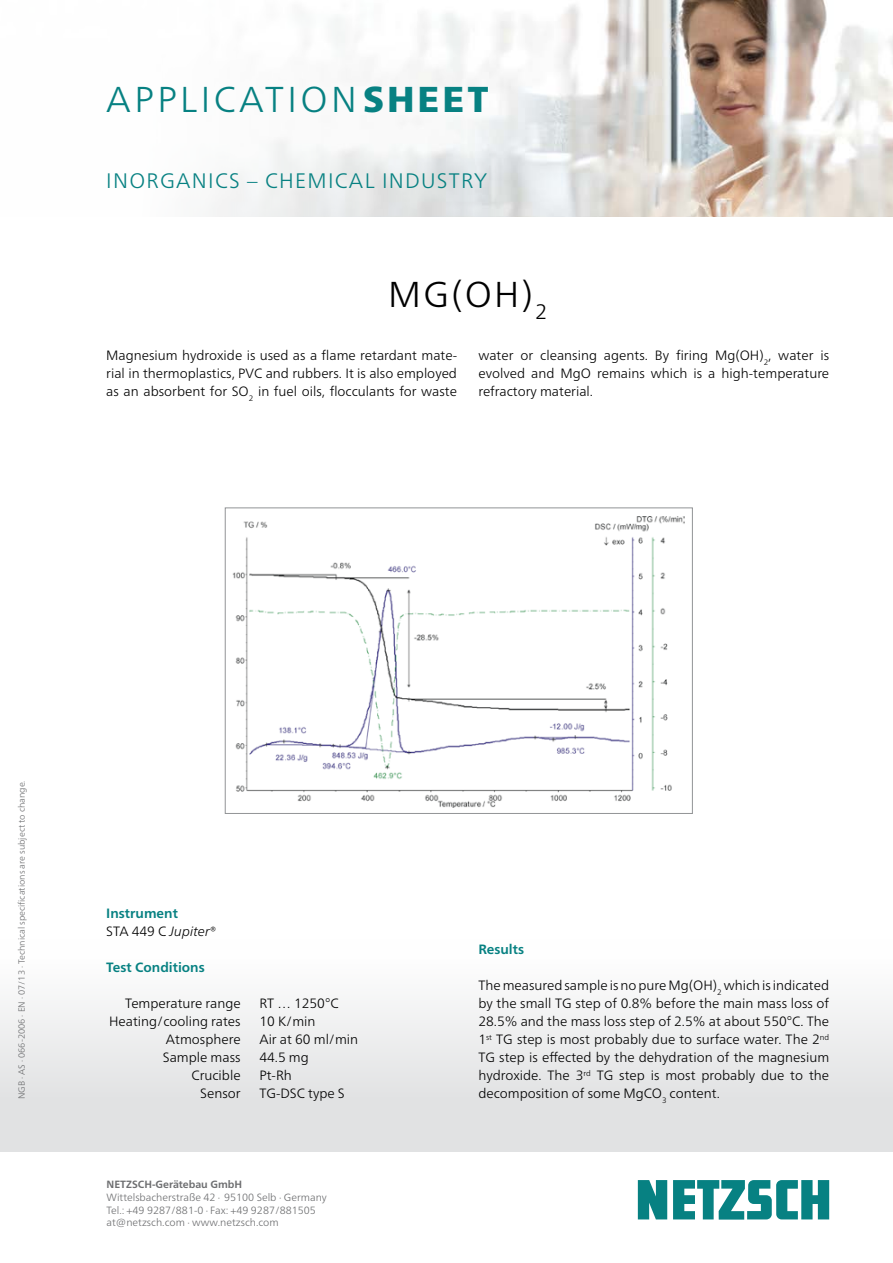
<style>
.page{position:relative;width:893px;height:1263px;background:#fff}
.page>*{position:absolute;margin:0;border:0;box-sizing:border-box;transform-origin:0 0}
.t1{font:300 36px "Frutiger Neue LTW1 G";letter-spacing:.095em;color:#078182}
.Sheet_Headline{font:300 36px "Frutiger Neue LTW1 G";color:#000}
.t2{font:300 21px "Frutiger Neue LTW1 G";letter-spacing:.06em;color:#078182}
.Sheet_Zwischenübersc{font:300 13.5px/18px "Frutiger Neue LTW1 G";color:#000;text-align:justify}
.Sheet_Zwischenübersc-2{font:700 13.5px "Frutiger Neue LTW1 G";color:#078182}
.t3{font:300 10.5px/12.8px "Frutiger Neue LTW1 G";color:#6d6e70}
.t4{font:700 10.5px "Frutiger Neue LTW1 G";color:#6d6e70}
.Sheet_Bildunterschri{font:300 9px "Frutiger Neue LTW1 G";color:#6d6e70}
.s1{font-weight:900}
.s2{font-style:italic}
</style>
<div class="page">
<img style="left:210px;top:0;width:683px;height:216px">
<svg style="left:638px;top:1180px;width:191px;height:39px"></svg>
<img style="left:232px;top:516px;width:452px;height:291px">
<div style="left:225px;top:508px;width:468px;height:306px;border:1px solid #929496"></div>
<h1 class="t1" style="left:106px;top:78px;width:384px">APPLICATION<span class="s1">SHEET</span></h1>
<p class="t2" style="left:106px;top:168px;width:382px">INORGANICS – CHEMICAL INDUSTRY</p>
<p class="Sheet_Headline" style="left:388px;top:272px;width:161px">MG(OH)<sub>2</sub></p>
<p class="Sheet_Zwischenübersc" style="left:106px;top:346px;width:352px">Magnesium hydroxide is used as a flame retardant mate&shy;rial in thermoplastics, PVC and rubbers. It is also employed as an absorbent for SO<sub>2</sub> in fuel oils, flocculants for waste</p>
<p class="Sheet_Zwischenübersc" style="left:478px;top:346px;width:352px">water or cleansing agents. By firing Mg(OH)<sub>2</sub>, water is evolved and MgO remains which is a high-temperature refractory material.</p>
<p class="Sheet_Bildunterschri" style="left:16px;top:1099px;width:320px;rotate:-90deg">NGB ∙ AS ∙ 066-2006 ∙ EN ∙ 07/13 ∙ Technical specifications are subject to change.</p>
<p class="Sheet_Zwischenübersc-2" style="left:106px;top:905px;width:73px">Instrument</p>
<p class="Sheet_Zwischenübersc" style="left:106px;top:922px;width:112px">STA 449 C <span class="s2">Jupiter</span>®</p>
<p class="Sheet_Zwischenübersc-2" style="left:106px;top:959px;width:100px">Test Conditions</p>
<p class="Sheet_Zwischenübersc" style="left:125px;top:994px;width:117px">Temperature range</p>
<p class="Sheet_Zwischenübersc" style="left:109px;top:1012px;width:133px">Heating/cooling rates</p>
<p class="Sheet_Zwischenübersc" style="left:166px;top:1030px;width:76px">Atmosphere</p>
<p class="Sheet_Zwischenübersc" style="left:163px;top:1048px;width:79px">Sample mass</p>
<p class="Sheet_Zwischenübersc" style="left:191px;top:1066px;width:51px">Crucible</p>
<p class="Sheet_Zwischenübersc" style="left:200px;top:1084px;width:42px">Sensor</p>
<p class="Sheet_Zwischenübersc" style="left:259px;top:994px;width:81px">RT … 1250°C</p>
<p class="Sheet_Zwischenübersc" style="left:259px;top:1012px;width:58px">10 K/min</p>
<p class="Sheet_Zwischenübersc" style="left:259px;top:1030px;width:100px">Air at 60 ml/min<br>44.5 mg</p>
<p class="Sheet_Zwischenübersc" style="left:259px;top:1066px;width:34px">Pt-Rh</p>
<p class="Sheet_Zwischenübersc" style="left:259px;top:1084px;width:87px">TG-DSC type S</p>
<p class="t4" style="left:107px;top:1178px;width:137px">NETZSCH-Gerätebau GmbH</p>
<p class="t3" style="left:107px;top:1191px;width:222px">Wittelsbacherstraße 42 ∙ 95100 Selb ∙ Germany<br>Tel.: +49 9287/881-0 ∙ Fax: +49 9287/881505 at@netzsch.com ∙ www.netzsch.com</p>
<p class="Sheet_Zwischenübersc-2" style="left:478px;top:941px;width:47px">Results</p>
<p class="Sheet_Zwischenübersc" style="left:478px;top:976px;width:352px">The measured sample is no pure Mg(OH)<sub>2</sub> which is indicated by the small TG step of 0.8% before the main mass loss of 28.5% and the mass loss step of 2.5% at about 550°C. The 1<sup>st</sup> TG step is most probably due to surface water. The 2<sup>nd </sup>TG step is effected by the dehydration of the magnesium hydroxide. The 3<sup>rd</sup> TG step is most probably due to the decomposition of some MgCO<sub>3</sub> content.</p>
</div>
